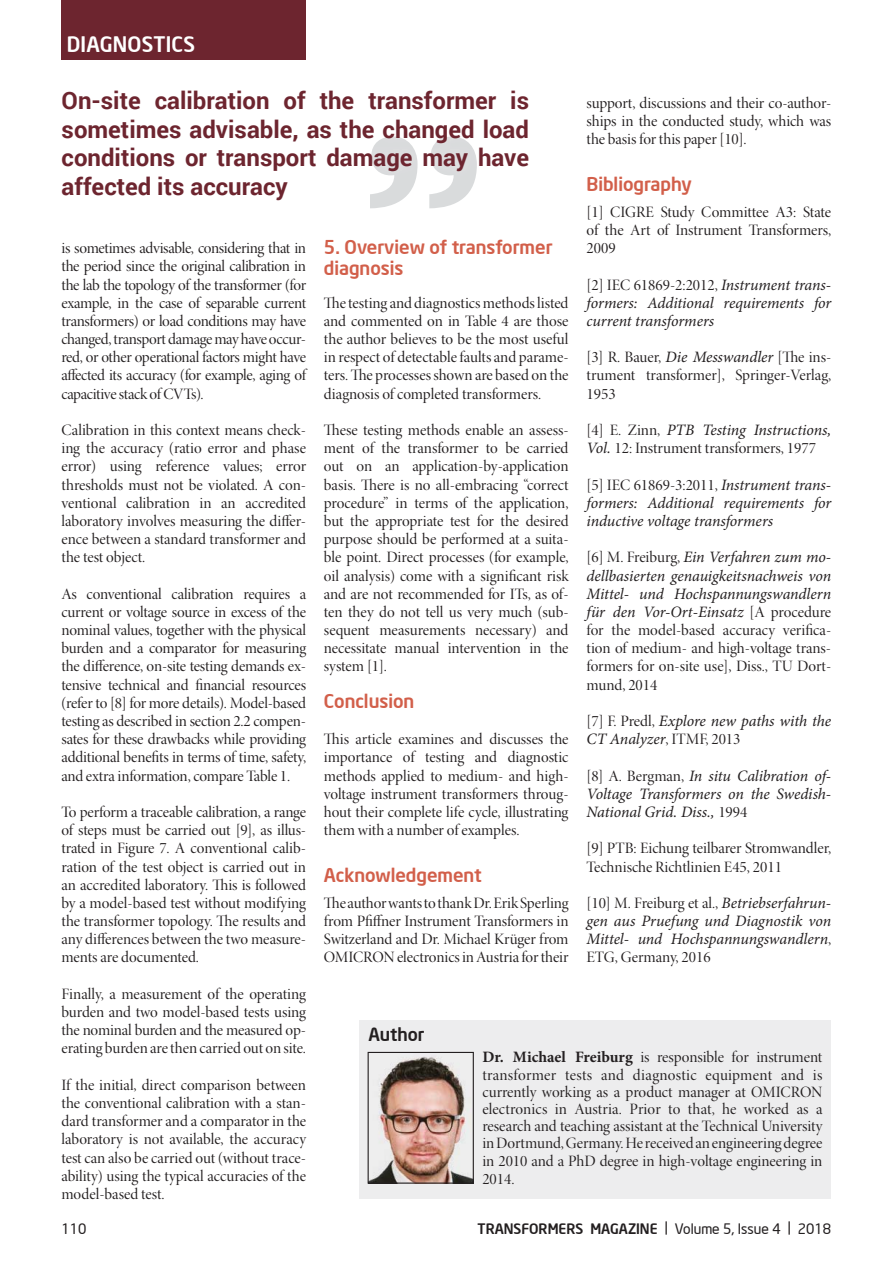
<style>
.page{position:relative;width:893px;height:1263px;background:#fff}
.page>*{position:absolute;margin:0;border:0;box-sizing:border-box;transform-origin:0 0}
.t1{font:700 24px/28.8px "Roboto";color:#6d252f;text-align:justify}
.t2{font:500 21px "Neo Sans Intel";letter-spacing:.01em;color:#fff}
.t3{font:500 18.75px/21px "Neo Sans Intel";color:#d25f4a}
.t4{font:500 18px "Neo Sans Intel";color:#231f20}
.t5{font:15.9px/18.1px "Minion Pro Disp";letter-spacing:-.005em;color:#231f20;text-align:justify}
.t6{font:italic 15.9px/18.1px "Minion Pro";letter-spacing:-.01em;color:#231f20}
.t7{font:500 14.25px "Neo Sans Intel";color:#231f20}
.t8{font:14.25px "Neo Sans Intel";color:#231f20}
.s1{font-family:"Minion Pro";font-style:italic}
.s2{font-family:"Minion Pro Disp";font-style:normal}
.s3{font-family:"Minion Pro";font-weight:700}
.s4{font-weight:400}
</style>
<div class="page">
<div style="left:360px;top:1020px;width:471px;height:179px;background:#ededee"></div>
<img style="left:370px;top:1057px;width:102px;height:125px">
<div style="left:368px;top:1052px;width:106px;height:132px;border:1px solid #231f20"></div>
<div style="left:62px;top:0;width:244px;height:60px;background:#6d252f"></div>
<img style="left:370px;top:137px;width:107px;height:71px">
<h2 class="t2" style="left:67px;top:30px;width:130px">DIAGNOSTICS</h2>
<h1 class="t1" style="left:62px;top:85px;width:469px">On-site calibration of the transformer is sometimes advisable, as the changed load conditions or transport damage may have affected its accuracy</h1>
<p class="t5" style="left:586px;top:95px;width:246px">support, discussions and their co-author&shy;ships in the conducted study, which was the basis for this paper [10].</p>
<p class="t3" style="left:586px;top:172px;width:107px">Bibliography</p>
<p class="t5" style="left:586px;top:204px;width:246px">[1] CIGRE Study Committee A3: State of the Art of Instrument Transformers, 2009</p>
<p class="t5" style="left:586px;top:277px;width:246px">[2] IEC 61869-2:2012, <span class="s1">Instrument trans-</span></p>
<p class="t6" style="left:586px;top:295px;width:246px">formers: Additional requirements for current transformers</p>
<p class="t5" style="left:586px;top:349px;width:246px">[3] R. Bauer, <span class="s1">Die Messwandler</span> [The ins&shy;trument transformer], Springer-Verlag, 1953</p>
<p class="t6" style="left:586px;top:422px;width:246px"><span class="s2">[4] E. Zinn,</span> PTB Testing Instructions,</p>
<p class="t5" style="left:586px;top:440px;width:231px"><span class="s1">Vol.</span> 12: Instrument transformers, 1977</p>
<p class="t5" style="left:586px;top:477px;width:246px">[5] IEC 61869-3:2011, <span class="s1">Instrument trans-</span></p>
<p class="t6" style="left:586px;top:495px;width:246px">formers: Additional requirements for inductive voltage transformers</p>
<p class="t6" style="left:586px;top:550px;width:246px;text-align:justify"><span class="s2">[6] M. Freiburg,</span> Ein Verfahren zum mo&shy;dellbasierten genauigkeitsnachweis von Mittel- und Hochspannungswandlern für den Vor-Ort-Einsatz <span class="s2">[A procedure</span></p>
<p class="t5" style="left:586px;top:622px;width:246px">for the model-based accuracy verifica&shy;tion of medium- and high-voltage trans&shy;formers for on-site use], Diss., TU Dort&shy;mund, 2014</p>
<p class="t6" style="left:586px;top:713px;width:246px"><span class="s2">[7] F. Predl,</span> Explore new paths with the<br>CT Analyzer<span class="s2">, ITMF, 2013</span></p>
<p class="t6" style="left:586px;top:768px;width:246px;text-align:justify"><span class="s2">[8] A. Bergman,</span> In situ Calibration of-Voltage Transformers on the Swedish-National Grid. Diss., <span class="s2">1994</span></p>
<p class="t5" style="left:586px;top:841px;width:246px">[9] PTB: Eichung teilbarer Stromwandler,<br>Technische Richtlinien E45, 2011</p>
<p class="t5" style="left:586px;top:895px;width:246px">[10] M. Freiburg et al., <span class="s1">Betriebserfahrun-</span></p>
<p class="t6" style="left:586px;top:913px;width:246px">gen aus Pruefung und Diagnostik von<br>Mittel- und Hochspannungswandlern<span class="s2">,</span></p>
<p class="t5" style="left:586px;top:950px;width:126px">ETG, Germany, 2016</p>
<p class="t3" style="left:324px;top:236px;width:230px">5. Overview of transformer diagnosis</p>
<p class="t5" style="left:324px;top:295px;width:246px">The testing and diagnostics methods listed and commented on in Table 4 are those the author believes to be the most useful in respect of detectable faults and parame&shy;ters. The processes shown are based on the diagnosis of completed transformers.</p>
<p class="t5" style="left:324px;top:422px;width:246px">These testing methods enable an assess&shy;ment of the transformer to be carried out on an application-by-application basis. There is no all-embracing “correct procedure” in terms of the application, but the appropriate test for the desired purpose should be performed at a suita&shy;ble point. Direct processes (for example, oil analysis) come with a significant risk and are not recommended for ITs, as of&shy;ten they do not tell us very much (sub&shy;sequent measurements necessary) and necessi tate manual intervention in the system [1].</p>
<p class="t3" style="left:324px;top:690px;width:92px">Conclusion</p>
<p class="t5" style="left:324px;top:731px;width:246px">This article examines and discusses the importance of testing and diagnostic meth ods applied to medium- and high&shy;voltage instrument transformers throug&shy;hout their complete life cycle, illustrating them with a number of examples.</p>
<p class="t3" style="left:324px;top:863px;width:159px">Acknowledgement</p>
<p class="t5" style="left:324px;top:895px;width:246px">The author wants to thank Dr. Erik Sperling from Pfiffner Instrument Transformers in Switzerland and Dr. Michael Krüger from OMICRON electronics in Austria for their</p>
<p class="t5" style="left:61px;top:240px;width:246px">is sometimes advisable, considering that in the period since the original calibration in the lab the topology of the transformer (for example, in the case of separable current transformers) or load conditions may have changed, transport damage may have occur&shy;red, or other operational factors might have affected its accuracy (for example, aging of capacitive stack of CVTs).</p>
<p class="t5" style="left:61px;top:422px;width:246px">Calibration in this context means check&shy;ing the accuracy (ratio error and phase error) using reference values; error thresholds must not be violated. A con&shy;ventional calibration in an accredited laboratory involves measuring the differ&shy;ence between a standard transformer and the test object.</p>
<p class="t5" style="left:61px;top:586px;width:246px">As conventional calibration requires a current or voltage source in excess of the nominal values, together with the physical burden and a comparator for measuring the difference, on-site testing demands ex&shy;tensive technical and financial resources (refer to [8] for more details). Model-based testing as described in section 2.2 compen&shy;sates for these drawbacks while providing additional benefits in terms of time, safety, and extra information, compare Table 1.</p>
<p class="t5" style="left:61px;top:804px;width:246px">To perform a traceable calibration, a range of steps must be carried out [9], as illus&shy;trated in Figure 7. A conventional calib&shy;ration of the test object is carried out in an accredited laboratory. This is followed by a model-based test without modifying the transformer topology. The results and any differences between the two measure&shy;ments are documented.</p>
<p class="t5" style="left:61px;top:986px;width:246px">Finally, a measurement of the operating burden and two model-based tests using the nominal burden and the measured op&shy;erating burden are then carried out on site.</p>
<p class="t5" style="left:61px;top:1077px;width:246px">If the initial, direct comparison between the conventional calibration with a stan&shy;dard transformer and a comparator in the laboratory is not available, the accuracy test can also be carried out (without trace&shy;ability) using the typical accuracies of the model-based test.</p>
<p class="t4" style="left:368px;top:1023px;width:58px">Author</p>
<p class="t5" style="left:482px;top:1050px;width:342px;line-height:17.4px"><span class="s3">Dr. Michael Freiburg</span> is responsible for instrument transformer tests and diagnostic equipment and is currently working as a product manager at OMICRON electronics in Austria. Prior to that, he worked as a research and teaching assistant at the Technical University in Dortmund, Germany. He received an engineering degree in 2010 and a PhD degree in high-voltage engineering in 2014.</p>
<p class="t8" style="left:61px;top:1219px;width:26px">110</p>
<p class="t7" style="left:477px;top:1219px;width:355px">TRANSFORMERS MAGAZINE <span class="s4">| Volume 5, Issue 4 | 2018</span></p>
</div>
